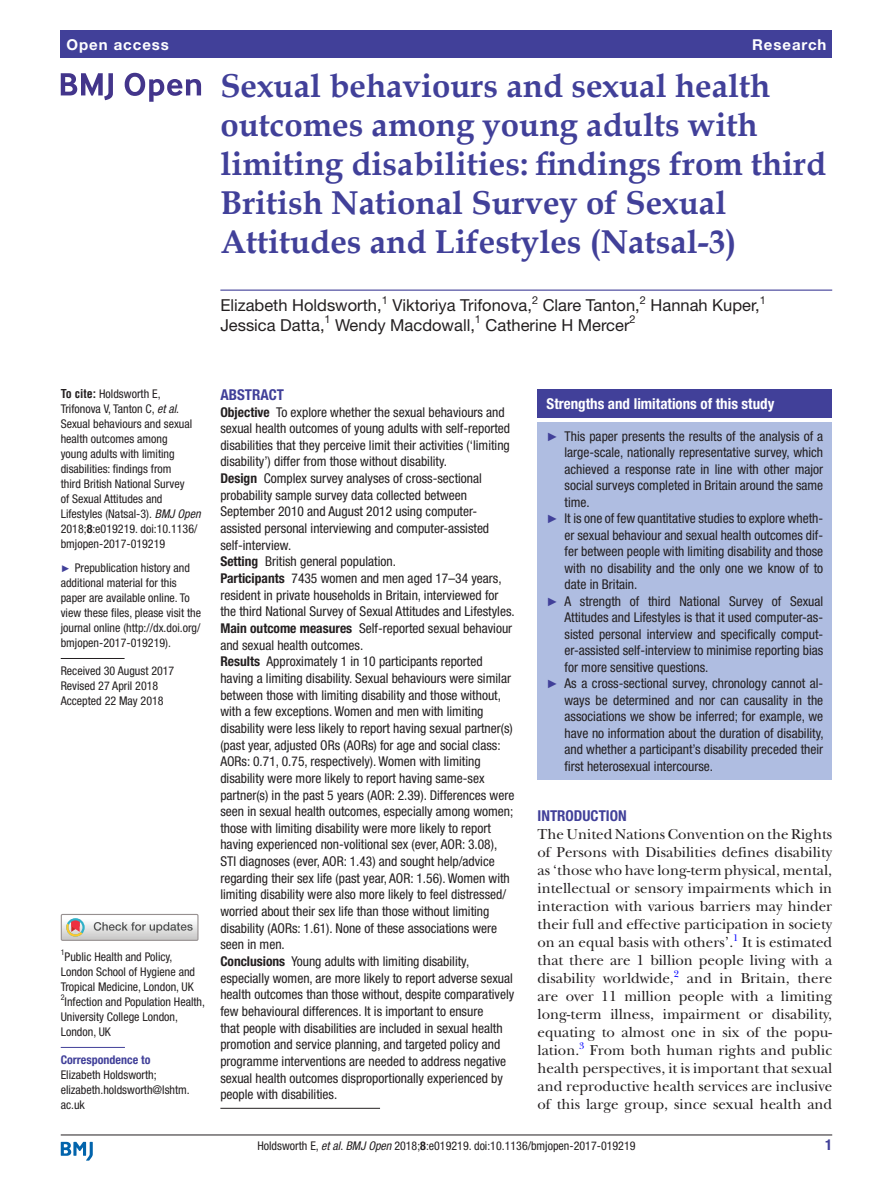
<style>
.page{position:relative;width:893px;height:1191px;background:#fff}
.page>*{position:absolute;margin:0;border:0;box-sizing:border-box;transform-origin:0 0}
.t1{font:700 33px/39px "Book Antiqua";color:#414099}
.t2{font:16.5px "Helvetica Neue LT Std";color:#231f20}
.t3{font:15px/18px "New Baskerville";color:#231f20;text-align:justify}
.t4{font:700 condensed 15px "Helvetica Neue LT Std";color:#fff}
.t5{font:700 condensed 15px "Helvetica Neue LT Std";color:#414099}
.t6{font:700 15px "Helvetica Neue LT Std";letter-spacing:.065em;color:#fff}
.t7{font:condensed 13.5px/16.6px "Helvetica Neue LT Std";color:#231f20}
.t8{font:condensed 12px/15px "Helvetica Neue LT Std";color:#231f20}
.t9{font:700 condensed 12px "Helvetica Neue LT Std";color:#414099}
.t10{font:10.95px "Helvetica Neue LT Std";color:#231f20}
.t11{font:9.9px "New Baskerville";color:#00f}
.t12{font:condensed 7.95px "Helvetica Neue LT Std";color:#231f20}
.s1{font-family:"Helvetica LT Std";font-weight:700}
.s2{font-style:italic}
.s3{font-weight:700}
.s4{font-family:"Arial";font-stretch:normal;font-size:9.75px;color:#414099}
.s5{font-family:"Arial";font-stretch:normal;font-size:12px;color:#414099}
</style>
<div class="page">
<hr style="left:61px;top:1134px;width:771px;height:1px;background:#231f20">
<svg style="left:61px;top:1141px;width:32px;height:19px"></svg>
<div style="left:61px;top:31px;width:771px;height:27px;background:#414099"></div>
<hr style="left:220px;top:289px;width:612px;height:2px;background:#414099">
<hr style="left:61px;top:658px;width:64px;height:1px;background:#231f20">
<hr style="left:61px;top:1047px;width:64px;height:1px;background:#414099">
<svg style="left:61px;top:73px;width:52px;height:27px"></svg>
<svg style="left:125px;top:73px;width:76px;height:29px"></svg>
<div style="left:61px;top:914px;width:138px;height:27px;border:1px solid #969090"></div>
<svg style="left:61px;top:914px;width:137px;height:26px"></svg>
<hr style="left:220px;top:1108px;width:160px;height:1px;background:#231f20">
<div style="left:538px;top:389px;width:294px;height:29px;background:#414099"></div>
<div style="left:538px;top:422px;width:294px;height:357px;background:#afbde1"></div>
<p class="t6" style="left:66px;top:35px;width:104px">Open access</p>
<p class="t6" style="left:752px;top:35px;width:76px">Research</p>
<h1 class="t1" style="left:220px;top:66px;width:607px">Sexual behaviours and sexual health outcomes among young adults with limiting disabilities: findings from third British National Survey of Sexual Attitudes and Lifestyles (Natsal-3)</h1>
<p class="t2" style="left:220px;top:296px;width:163px">Elizabeth Holdsworth,</p>
<p class="t10" style="left:382px;top:293px;width:8px">1</p>
<p class="t2" style="left:392px;top:296px;width:141px">Viktoriya Trifonova,</p>
<p class="t10" style="left:532px;top:293px;width:8px">2</p>
<p class="t2" style="left:543px;top:296px;width:99px">Clare Tanton,</p>
<p class="t10" style="left:640px;top:293px;width:8px">2</p>
<p class="t2" style="left:651px;top:296px;width:111px">Hannah Kuper,</p>
<p class="t10" style="left:760px;top:293px;width:8px">1</p>
<p class="t2" style="left:220px;top:315px;width:106px">Jessica Datta,</p>
<p class="t10" style="left:325px;top:313px;width:8px">1</p>
<p class="t2" style="left:335px;top:315px;width:141px">Wendy Macdowall,</p>
<p class="t10" style="left:475px;top:313px;width:8px">1</p>
<p class="t2" style="left:486px;top:315px;width:145px">Catherine H Mercer</p>
<p class="t10" style="left:629px;top:313px;width:8px">2</p>
<p class="t8" style="left:61px;top:386px;width:141px"><span class="s1">To cite:</span> Holdsworth E,<br>Trifonova V, Tanton C, <span class="s2">et al</span>.<br>Sexual behaviours and sexual health outcomes among<br>young adults with limiting disabilities: findings from<br>third British National Survey<br>of Sexual Attitudes and<br>Lifestyles (Natsal-3). <span class="s2">BMJ Open<br></span>2018;<span class="s3">8</span>:e019219. doi:10.1136/ bmjopen-2017-019219</p>
<p class="t8" style="left:61px;top:560px;width:142px"><span class="s4">►</span> Prepublication history and additional material for this paper are available online. To view these files, please visit the journal online (http://dx.doi.org/ bmjopen-2017-019219).</p>
<p class="t8" style="left:61px;top:663px;width:115px">Received 30 August 2017<br>Revised 27 April 2018<br>Accepted 22 May 2018</p>
<p class="t12" style="left:61px;top:948px;width:5px">1</p>
<p class="t8" style="left:61px;top:949px;width:146px;text-indent:4px">Public Health and Policy,<br>London School of Hygiene and<br>Tropical Medicine, London, UK<br><sup>2</sup>Infection and Population Health,<br>University College London,<br>London, UK</p>
<p class="t9" style="left:61px;top:1052px;width:91px">Correspondence to</p>
<p class="t8" style="left:61px;top:1067px;width:131px">Elizabeth Holdsworth; elizabeth.holdsworth@lshtm. ac.uk</p>
<p class="t5" style="left:220px;top:385px;width:65px">Abstract</p>
<p class="t7" style="left:220px;top:403px;width:296px"><span class="s3">Objective</span> To explore whether the sexual behaviours and sexual health outcomes of young adults with self-reported disabilities that they perceive limit their activities (‘limiting disability’) differ from those without disability.<br><span class="s3">Design</span> Complex survey analyses of cross-sectional probability sample survey data collected between September 2010 and August 2012 using computer&shy;assisted personal interviewing and computer-assisted self-interview.<br><span class="s3">Setting</span> British general population.<br><span class="s3">Participants</span> 7435 women and men aged 17–34 years, resident in private households in Britain, interviewed for the third National Survey of Sexual Attitudes and Lifestyles.<br><span class="s3">Main outcome measures</span> Self-reported sexual behaviour and sexual health outcomes.<br><span class="s3">Results</span> Approximately 1 in 10 participants reported having a limiting disability. Sexual behaviours were similar between those with limiting disability and those without, with a few exceptions. Women and men with limiting disability were less likely to report having sexual partner(s) (past year, adjusted ORs (AORs) for age and social class:<br>AORs: 0.71, 0.75, respectively). Women with limiting disability were more likely to report having same-sex partner(s) in the past 5 years (AOR: 2.39). Differences were seen in sexual health outcomes, especially among women; those with limiting disability were more likely to report having experienced non-volitional sex (ever, AOR: 3.08), STI diagnoses (ever, AOR: 1.43) and sought help/advice regarding their sex life (past year, AOR: 1.56). Women with limiting disability were also more likely to feel distressed/ worried about their sex life than those without limiting disability (AORs: 1.61). None of these associations were seen in men.<br><span class="s3">Conclusions</span> Young adults with limiting disability, especially women, are more likely to report adverse sexual health outcomes than those without, despite comparatively few behavioural differences. It is important to ensure<br>that people with disabilities are included in sexual health promotion and service planning, and targeted policy and programme interventions are needed to address negative sexual health outcomes disproportionally experienced by people with disabilities.</p>
<p class="t4" style="left:547px;top:394px;width:229px">Strengths and limitations of this study</p>
<p class="t7" style="left:547px;top:427px;width:278px"><span class="s5">►</span> This paper presents the results of the analysis of a</p>
<p class="t7" style="left:565px;top:444px;width:260px">large-scale, nationally representative survey, which</p>
<p class="t7" style="left:565px;top:460px;width:260px">achieved a response rate in line with other major</p>
<p class="t7" style="left:565px;top:477px;width:260px">social surveys completed in Britain around the same</p>
<p class="t7" style="left:565px;top:493px;width:27px">time.</p>
<p class="t7" style="left:547px;top:510px;width:278px"><span class="s5">►</span> It is one of few quantitative studies to explore wheth-</p>
<p class="t7" style="left:565px;top:526px;width:260px">er sexual behaviour and sexual health outcomes dif-</p>
<p class="t7" style="left:565px;top:543px;width:260px">fer between people with limiting disability and those</p>
<p class="t7" style="left:565px;top:559px;width:260px">with no disability and the only one we know of to</p>
<p class="t7" style="left:565px;top:576px;width:74px">date in Britain.</p>
<p class="t7" style="left:547px;top:592px;width:278px"><span class="s5">►</span> A strength of third National Survey of Sexual</p>
<p class="t7" style="left:565px;top:609px;width:260px">Attitudes and Lifestyles is that it used computer-as-</p>
<p class="t7" style="left:565px;top:625px;width:260px">sisted personal interview and specifically comput-</p>
<p class="t7" style="left:565px;top:642px;width:260px">er-assisted self-interview to minimise reporting bias</p>
<p class="t7" style="left:565px;top:658px;width:145px">for more sensitive questions.</p>
<p class="t7" style="left:547px;top:675px;width:278px"><span class="s5">►</span> As a cross-sectional survey, chronology cannot al-</p>
<p class="t7" style="left:565px;top:691px;width:260px">ways be determined and nor can causality in the</p>
<p class="t7" style="left:565px;top:708px;width:260px">associations we show be inferred; for example, we</p>
<p class="t7" style="left:565px;top:724px;width:261px">have no information about the duration of disability,</p>
<p class="t7" style="left:565px;top:741px;width:260px">and whether a participant’s disability preceded their</p>
<p class="t7" style="left:565px;top:757px;width:150px">first heterosexual intercourse.</p>
<p class="t5" style="left:538px;top:807px;width:91px">Introduction</p>
<p class="t3" style="left:538px;top:825px;width:296px">The United Nations Convention on the Rights of Persons with Disabilities defines disability as ‘those who have long-term physical, mental, intellectual or sensory impairments which in interaction with various barriers may hinder their full and effective participation in society on an equal basis with others’.</p>
<p class="t11" style="left:733px;top:931px;width:7px">1</p>
<p class="t3" style="left:538px;top:933px;width:296px;text-indent:204px">It is estimated that there are 1 billion people living with a disability worldwide,</p>
<p class="t11" style="left:674px;top:967px;width:7px">2</p>
<p class="t3" style="left:538px;top:969px;width:296px;text-indent:149px">and in Britain, there are over 11 million people with a limiting long-term illness, impairment or disability, equating to almost one in six of the popu&shy;lation.<sup>3</sup> From both human rights and public health perspectives, it is important that sexual and reproductive health services are inclusive of this large group, since sexual health and</p>
<p class="t8" style="left:257px;top:1137px;width:380px">Holdsworth E, <span class="s2">et al</span>. <span class="s2">BMJ Open</span> 2018;<span class="s3">8</span>:e019219. doi:10.1136/bmjopen-2017-019219</p>
<p class="t5" style="left:825px;top:1135px;width:9px">1</p>
</div>
